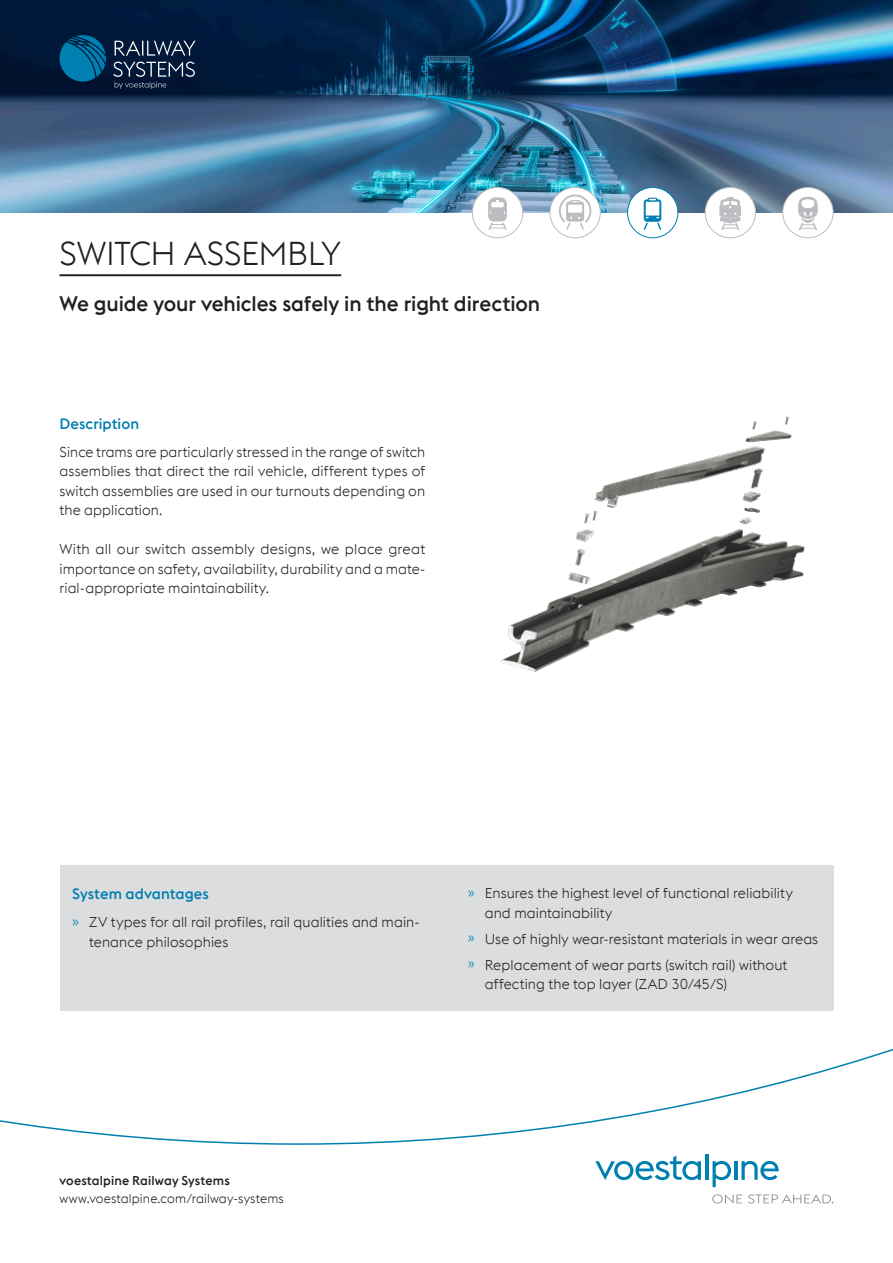
<style>
.page{position:relative;width:893px;height:1263px;background:#fff}
.page>*{position:absolute;margin:0;border:0;box-sizing:border-box;transform-origin:0 0}
.HL-1-schwarz{font:300 33px "voestalpine";letter-spacing:-.01em;color:#231f20}
.Sub-HL-1{font:500 21px "voestalpine";letter-spacing:-.005em;color:#231f20}
.Sub-HL-2-boe{font:500 15px "voestalpine";letter-spacing:.005em;color:#007fb1}
.Copy{font:300 14.25px/19.5px "voestalpine";letter-spacing:.005em;color:#231f20}
.t1{font:300 12.75px "voestalpine";letter-spacing:.01em;color:#231f20}
.t2{font:500 12.75px "voestalpine";letter-spacing:.01em;color:#231f20}
.s1{color:#007fb1}
</style>
<div class="page">
<svg style="left:0;top:1048px;width:893px;height:97px"></svg>
<svg style="left:595px;top:1156px;width:106px;height:24px"></svg>
<hr style="left:705px;top:1154px;width:3px;height:26px;background:#007fb1">
<svg style="left:713px;top:1161px;width:18px;height:26px"></svg>
<hr style="left:734px;top:1161px;width:3px;height:19px;background:#007fb1">
<svg style="left:741px;top:1161px;width:38px;height:19px"></svg>
<svg style="left:712px;top:1194px;width:30px;height:9px"></svg>
<svg style="left:748px;top:1194px;width:85px;height:9px"></svg>
<img style="left:0;top:0;width:893px;height:213px">
<svg style="left:59px;top:34px;width:47px;height:48px;background:#005985"></svg>
<svg style="left:115px;top:41px;width:81px;height:15px"></svg>
<svg style="left:113px;top:62px;width:82px;height:27px;background:#273954"></svg>
<hr style="left:60px;top:274px;width:281px;height:2px;background:#231f20">
<img style="left:501px;top:416px;width:304px;height:256px">
<div style="left:60px;top:866px;width:773px;height:145px;background:#dcdddf"></div>
<div style="left:472px;top:187px;width:51px;height:51px;background:#fff;border-radius:50%"></div>
<div style="left:472px;top:187px;width:51px;height:51px;border:1px solid #bcbdc0;border-radius:50%"></div>
<svg style="left:488px;top:197px;width:19px;height:33px"></svg>
<div style="left:550px;top:187px;width:50px;height:51px;background:#fff;border-radius:50%"></div>
<div style="left:550px;top:187px;width:51px;height:51px;border:1px solid #bcbdc0;border-radius:50%"></div>
<svg style="left:558px;top:194px;width:34px;height:37px"></svg>
<div style="left:705px;top:187px;width:50px;height:51px;background:#fff;border-radius:50%"></div>
<div style="left:705px;top:187px;width:51px;height:51px;border:1px solid #bcbdc0;border-radius:50%"></div>
<svg style="left:720px;top:197px;width:21px;height:33px"></svg>
<div style="left:783px;top:187px;width:50px;height:51px;background:#fff;border-radius:50%"></div>
<div style="left:782px;top:187px;width:51px;height:51px;border:1px solid #bcbdc0;border-radius:50%"></div>
<svg style="left:798px;top:196px;width:20px;height:35px"></svg>
<div style="left:628px;top:187px;width:50px;height:51px;background:#fff;border-radius:50%"></div>
<div style="left:627px;top:187px;width:51px;height:51px;border:1px solid #007fb1;border-radius:50%"></div>
<svg style="left:643px;top:198px;width:19px;height:32px"></svg>
<p class="HL-1-schwarz" style="left:60px;top:234px;width:283px">SWITCH ASSEMBLY</p>
<p class="Sub-HL-1" style="left:60px;top:291px;width:482px">We guide your vehicles safely in the right direction</p>
<p class="Sub-HL-2-boe" style="left:60px;top:414px;width:81px">Description</p>
<p class="Copy" style="left:60px;top:442px;width:367px;text-align:justify">Since trams are particularly stressed in the range of switch assemblies that direct the rail vehicle, different types of switch assemblies are used in our turnouts depending on the application.</p>
<p class="Copy" style="left:60px;top:540px;width:367px;text-align:justify">With all our switch assembly designs, we place great importance on safety, availability, durability and a mate&shy;rial-appropriate maintainability.</p>
<p class="Sub-HL-2-boe" style="left:72px;top:885px;width:138px">System advantages</p>
<p class="Copy" style="left:89px;top:912px;width:332px;text-indent:-17px"><span class="s1">»</span> ZV types for all rail profiles, rail qualities and main&shy;tenance philosophies</p>
<p class="Copy" style="left:485px;top:884px;width:310px;text-indent:-17px"><span class="s1">»</span> Ensures the highest level of functional reliability and maintainability</p>
<p class="Copy" style="left:468px;top:929px;width:352px"><span class="s1">»</span> Use of highly wear-resistant materials in wear areas</p>
<p class="Copy" style="left:485px;top:955px;width:304px;text-indent:-17px"><span class="s1">»</span> Replacement of wear parts (switch rail) without affecting the top layer (ZAD 30/45/S)</p>
<p class="t2" style="left:60px;top:1173px;width:172px">voestalpine Railway Systems</p>
<p class="t1" style="left:60px;top:1191px;width:226px">www.voestalpine.com/railway-systems</p>
</div>
